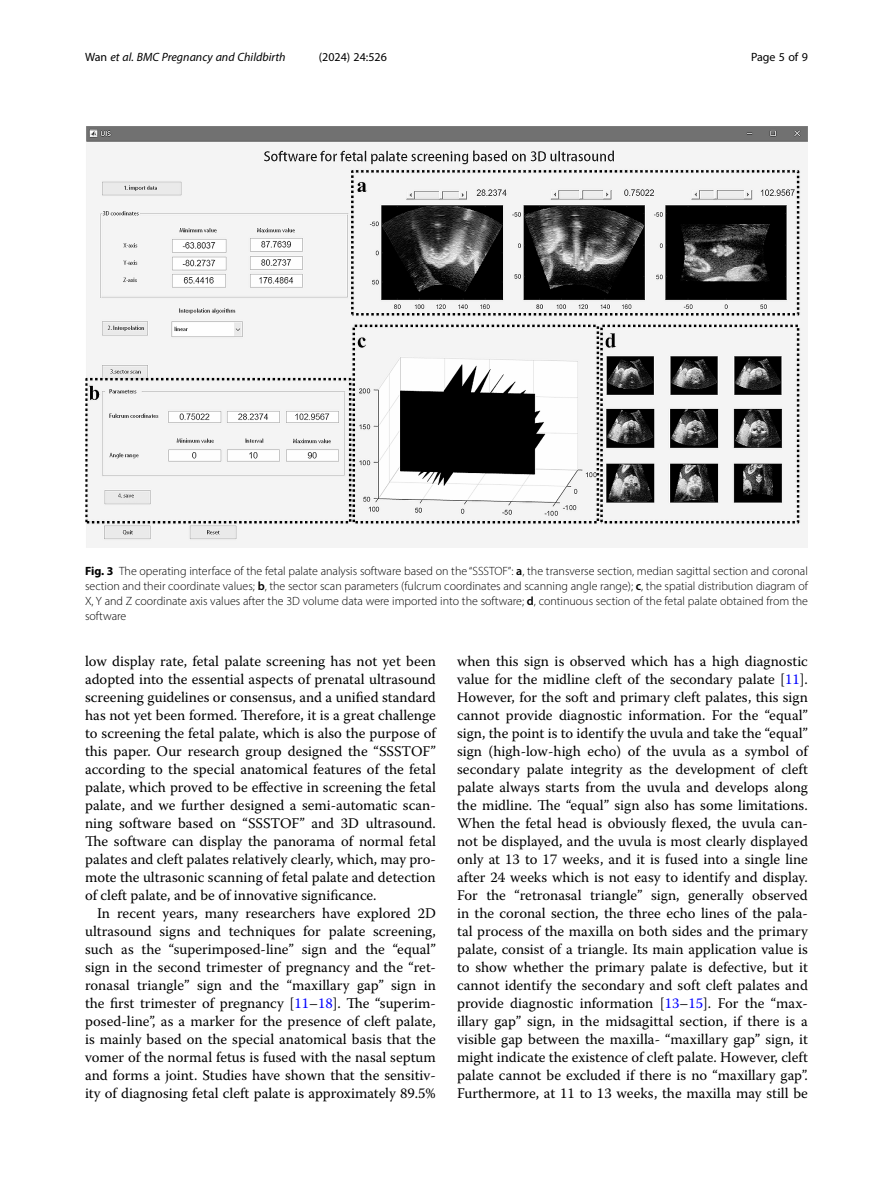
<style>
.page{position:relative;width:893px;height:1191px;background:#fff}
.page>*{position:absolute;margin:0;border:0;box-sizing:border-box;transform-origin:0 0}
.Body_Text_Indent{font:14.7px/18px "Warnock Pro";color:#000;text-align:justify}
.Body_Text{font:14.7px/18px "Warnock Pro";color:#000;text-align:justify}
.Figure_Caption{font:300 12px/15px "Myriad Pro";color:#000;text-align:justify}
.t1{font:italic 12px "Myriad Pro";color:#000}
.t2{font:12px "Myriad Pro";color:#000}
.s1{font-style:normal}
.s2{font-weight:700}
.s3{font-weight:600}
.s4{color:#00f}
</style>
<div class="page">
<img style="left:85px;top:126px;width:723px;height:422px">
<p class="t1" style="left:85px;top:50px;width:202px"><span class="s1">Wan</span> et al. BMC Pregnancy and Childbirth</p>
<p class="t2" style="left:319px;top:50px;width:70px">(2024) 24:526</p>
<p class="t2" style="left:751px;top:50px;width:58px">Page 5 of 9</p>
<p class="Figure_Caption" style="left:85px;top:563px;width:724px"><span class="s2">Fig. 3</span> The operating interface of the fetal palate analysis software based on the “SSSTOF”: <span class="s3">a</span>, the transverse section, median sagittal section and coronal section and their coordinate values; <span class="s3">b</span>, the sector scan parameters (fulcrum coordinates and scanning angle range); <span class="s3">c</span>, the spatial distribution diagram of X, Y and Z coordinate axis values after the 3D volume data were imported into the software; <span class="s3">d</span>, continuous section of the fetal palate obtained from the software</p>
<p class="Body_Text" style="left:85px;top:652px;width:352px">low display rate, fetal palate screening has not yet been adopted into the essential aspects of prenatal ultrasound screening guidelines or consensus, and a unified standard has not yet been formed. Therefore, it is a great challenge to screening the fetal palate, which is also the purpose of this paper. Our research group designed the “SSSTOF” according to the special anatomical features of the fetal palate, which proved to be effective in screening the fetal palate, and we further designed a semi-automatic scan&shy;ning software based on “SSSTOF” and 3D ultrasound.<br>The software can display the panorama of normal fetal palates and cleft palates relatively clearly, which, may pro&shy;mote the ultrasonic scanning of fetal palate and detection of cleft palate, and be of innovative significance.</p>
<p class="Body_Text_Indent" style="left:85px;top:904px;width:352px;text-indent:12px">In recent years, many researchers have explored 2D ultrasound signs and techniques for palate screening, such as the “superimposed-line” sign and the “equal” sign in the second trimester of pregnancy and the “ret&shy;ronasal triangle” sign and the “maxillary gap” sign in the first trimester of pregnancy [<span class="s4">11</span>–<span class="s4">18</span>]. The “superim&shy;posed-line”, as a marker for the presence of cleft palate, is mainly based on the special anatomical basis that the vomer of the normal fetus is fused with the nasal septum and forms a joint. Studies have shown that the sensitiv&shy;ity of diagnosing fetal cleft palate is approximately 89.5%</p>
<p class="Body_Text_Indent" style="left:457px;top:652px;width:352px">when this sign is observed which has a high diagnostic value for the midline cleft of the secondary palate [<span class="s4">11</span>].<br>However, for the soft and primary cleft palates, this sign cannot provide diagnostic information. For the “equal” sign, the point is to identify the uvula and take the “equal” sign (high-low-high echo) of the uvula as a symbol of secondary palate integrity as the development of cleft palate always starts from the uvula and develops along the midline. The “equal” sign also has some limitations.<br>When the fetal head is obviously flexed, the uvula can&shy;not be displayed, and the uvula is most clearly displayed only at 13 to 17 weeks, and it is fused into a single line after 24 weeks which is not easy to identify and display.<br>For the “retronasal triangle” sign, generally observed in the coronal section, the three echo lines of the pala&shy;tal process of the maxilla on both sides and the primary palate, consist of a triangle. Its main application value is to show whether the primary palate is defective, but it cannot identify the secondary and soft cleft palates and provide diagnostic information [<span class="s4">13</span>–<span class="s4">15</span>]. For the “max&shy;illary gap” sign, in the midsagittal section, if there is a visible gap between the maxilla- “maxillary gap” sign, it might indicate the existence of cleft palate. However, cleft palate cannot be excluded if there is no “maxillary gap”.<br>Furthermore, at 11 to 13 weeks, the maxilla may still be</p>
</div>
